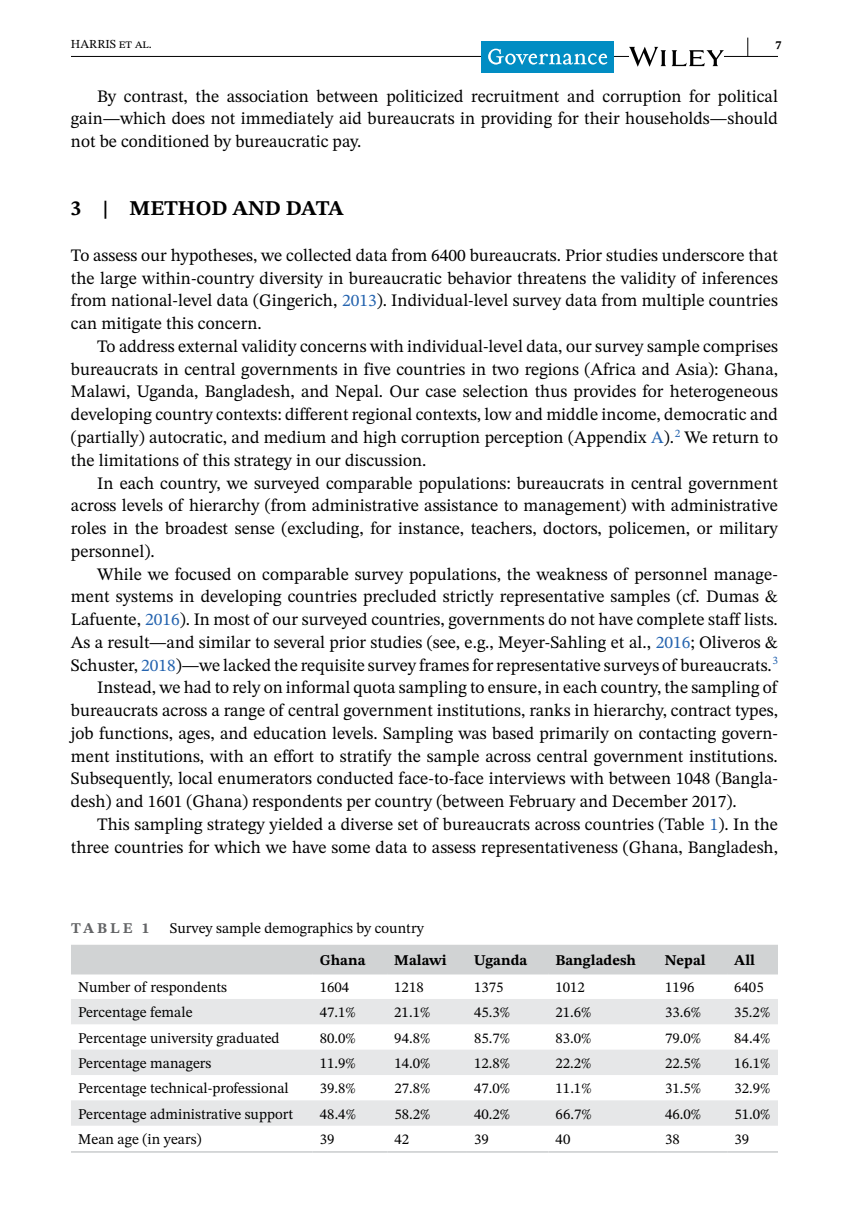
<style>
.page{position:relative;width:849px;height:1221px;background:#fff}
.page>*{position:absolute;margin:0;border:0;box-sizing:border-box;transform-origin:0 0}
.t1{font:700 21px "STIX Two Text";color:#000}
.t2{font:17.5px/22.8px "STIX Two Text";color:#000;text-align:justify}
.t3{font:14.88px "STIX Two Text";color:#000}
.t4{font:700 14.88px "STIX Two Text";color:#000}
.t5{font:700 14.88px "STIX Two Text";letter-spacing:.2em;color:#636466}
.t6{font:12.25px "STIX Two Text";color:#000}
.t7{font:700 12.25px "STIX Two Text";color:#000}
.s1{color:#2564af}
</style>
<div class="page">
<hr style="left:71px;top:56px;width:706px;height:1px;background:#000">
<div style="left:481px;top:41px;width:133px;height:31px;background:#018dc3"></div>
<svg style="left:488px;top:49px;width:119px;height:16px"></svg>
<svg style="left:628px;top:47px;width:95px;height:20px"></svg>
<svg style="left:747px;top:38px;width:1px;height:18px"></svg>
<div style="left:71px;top:944px;width:706px;height:28px;background:#d1d3d4"></div>
<svg style="left:71px;top:999px;width:706px;height:126px;fill:#e6e7e8"></svg>
<hr style="left:71px;top:972px;width:241px;height:2px;background:#d1d3d4">
<hr style="left:312px;top:972px;width:75px;height:2px;background:#d1d3d4">
<hr style="left:387px;top:972px;width:80px;height:2px;background:#d1d3d4">
<hr style="left:467px;top:972px;width:81px;height:2px;background:#d1d3d4">
<hr style="left:548px;top:972px;width:109px;height:2px;background:#d1d3d4">
<hr style="left:657px;top:972px;width:70px;height:2px;background:#d1d3d4">
<hr style="left:727px;top:972px;width:50px;height:2px;background:#d1d3d4">
<hr style="left:71px;top:1150px;width:241px;height:2px;background:#d1d3d4">
<hr style="left:312px;top:1150px;width:75px;height:2px;background:#d1d3d4">
<hr style="left:387px;top:1150px;width:80px;height:2px;background:#d1d3d4">
<hr style="left:467px;top:1150px;width:81px;height:2px;background:#d1d3d4">
<hr style="left:548px;top:1150px;width:109px;height:2px;background:#d1d3d4">
<hr style="left:657px;top:1150px;width:70px;height:2px;background:#d1d3d4">
<hr style="left:727px;top:1150px;width:50px;height:2px;background:#d1d3d4">
<p class="t6" style="left:71px;top:35px;width:82px">HARRIS et al.</p>
<p class="t7" style="left:775px;top:36px;width:8px">7</p>
<p class="t2" style="left:71px;top:84px;width:708px;text-indent:26px">By contrast, the association between politicized recruitment and corruption for political gain—which does not immediately aid bureaucrats in providing for their households—should not be conditioned by bureaucratic pay.</p>
<p class="t1" style="left:71px;top:193px;width:274px">3 | METHOD AND DATA</p>
<p class="t2" style="left:71px;top:243px;width:708px">To assess our hypotheses, we collected data from 6400 bureaucrats. Prior studies underscore that the large within-country diversity in bureaucratic behavior threatens the validity of inferences from national-level data (Gingerich, <span class="s1">2013</span>). Individual-level survey data from multiple countries can mitigate this concern.</p>
<p class="t2" style="left:71px;top:334px;width:708px;text-indent:26px">To address external validity concerns with individual-level data, our survey sample comprises bureaucrats in central governments in five countries in two regions (Africa and Asia): Ghana, Malawi, Uganda, Bangladesh, and Nepal. Our case selection thus provides for heterogeneous developing country contexts: different regional contexts, low and middle income, democratic and (partially) autocratic, and medium and high corruption perception (Appendix <span class="s1">A</span>).<sup>2</sup> We return to the limitations of this strategy in our discussion.</p>
<p class="t2" style="left:71px;top:471px;width:708px;text-indent:26px">In each country, we surveyed comparable populations: bureaucrats in central government across levels of hierarchy (from administrative assistance to management) with administrative roles in the broadest sense (excluding, for instance, teachers, doctors, policemen, or military personnel).</p>
<p class="t2" style="left:97px;top:562px;width:682px">While we focused on comparable survey populations, the weakness of personnel manage-</p>
<p class="t2" style="left:71px;top:585px;width:708px">ment systems in developing countries precluded strictly representative samples (cf. Dumas &amp;</p>
<p class="t2" style="left:71px;top:607px;width:708px">Lafuente, <span class="s1">2016</span>). In most of our surveyed countries, governments do not have complete staff lists.</p>
<p class="t2" style="left:71px;top:630px;width:708px">As a result—and similar to several prior studies (see, e.g., Meyer-Sahling et al., <span class="s1">2016</span>; Oliveros &amp;</p>
<p class="t2" style="left:71px;top:653px;width:708px">Schuster, <span class="s1">2018</span>)—we lacked the requisite survey frames for representative surveys of bureaucrats.<sup>3</sup></p>
<p class="t2" style="left:97px;top:676px;width:681px">Instead, we had to rely on informal quota sampling to ensure, in each country, the sampling of</p>
<p class="t2" style="left:71px;top:698px;width:708px">bureaucrats across a range of central government institutions, ranks in hierarchy, contract types,</p>
<p class="t2" style="left:71px;top:721px;width:708px">job functions, ages, and education levels. Sampling was based primarily on contacting govern-</p>
<p class="t2" style="left:71px;top:744px;width:708px">ment institutions, with an effort to stratify the sample across central government institutions.</p>
<p class="t2" style="left:71px;top:767px;width:708px">Subsequently, local enumerators conducted face-to-face interviews with between 1048 (Bangla-</p>
<p class="t2" style="left:71px;top:789px;width:667px">desh) and 1601 (Ghana) respondents per country (between February and December 2017).</p>
<p class="t2" style="left:97px;top:812px;width:682px">This sampling strategy yielded a diverse set of bureaucrats across countries (Table <span class="s1">1</span>). In the</p>
<p class="t2" style="left:71px;top:835px;width:708px">three countries for which we have some data to assess representativeness (Ghana, Bangladesh,</p>
<p class="t5" style="left:71px;top:917px;width:79px">TABLE 1</p>
<p class="t3" style="left:170px;top:917px;width:255px">Survey sample demographics by country</p>
<p class="t4" style="left:319px;top:949px;width:47px">Ghana</p>
<p class="t4" style="left:394px;top:949px;width:54px">Malawi</p>
<p class="t4" style="left:474px;top:949px;width:55px">Uganda</p>
<p class="t4" style="left:555px;top:949px;width:82px">Bangladesh</p>
<p class="t4" style="left:664px;top:949px;width:42px">Nepal</p>
<p class="t4" style="left:734px;top:949px;width:22px">All</p>
<p class="t3" style="left:78px;top:976px;width:150px">Number of respondents</p>
<p class="t3" style="left:320px;top:976px;width:31px">1604</p>
<p class="t3" style="left:394px;top:976px;width:31px">1218</p>
<p class="t3" style="left:474px;top:976px;width:31px">1375</p>
<p class="t3" style="left:555px;top:976px;width:31px">1012</p>
<p class="t3" style="left:664px;top:976px;width:31px">1196</p>
<p class="t3" style="left:734px;top:976px;width:31px">6405</p>
<p class="t3" style="left:78px;top:1001px;width:116px">Percentage female</p>
<p class="t3" style="left:320px;top:1001px;width:38px">47.1%</p>
<p class="t3" style="left:394px;top:1001px;width:38px">21.1%</p>
<p class="t3" style="left:474px;top:1001px;width:38px">45.3%</p>
<p class="t3" style="left:555px;top:1001px;width:38px">21.6%</p>
<p class="t3" style="left:664px;top:1001px;width:38px">33.6%</p>
<p class="t3" style="left:734px;top:1001px;width:38px">35.2%</p>
<p class="t3" style="left:78px;top:1026px;width:203px">Percentage university graduated</p>
<p class="t3" style="left:320px;top:1026px;width:38px">80.0%</p>
<p class="t3" style="left:394px;top:1026px;width:38px">94.8%</p>
<p class="t3" style="left:474px;top:1026px;width:38px">85.7%</p>
<p class="t3" style="left:555px;top:1026px;width:38px">83.0%</p>
<p class="t3" style="left:664px;top:1026px;width:38px">79.0%</p>
<p class="t3" style="left:734px;top:1026px;width:38px">84.4%</p>
<p class="t3" style="left:78px;top:1052px;width:135px">Percentage managers</p>
<p class="t3" style="left:320px;top:1052px;width:38px">11.9%</p>
<p class="t3" style="left:394px;top:1052px;width:38px">14.0%</p>
<p class="t3" style="left:474px;top:1052px;width:38px">12.8%</p>
<p class="t3" style="left:555px;top:1052px;width:38px">22.2%</p>
<p class="t3" style="left:665px;top:1052px;width:38px">22.5%</p>
<p class="t3" style="left:734px;top:1052px;width:38px">16.1%</p>
<p class="t3" style="left:78px;top:1077px;width:212px">Percentage technical-professional</p>
<p class="t3" style="left:320px;top:1077px;width:38px">39.8%</p>
<p class="t3" style="left:394px;top:1077px;width:38px">27.8%</p>
<p class="t3" style="left:474px;top:1077px;width:38px">47.0%</p>
<p class="t3" style="left:555px;top:1077px;width:38px">11.1%</p>
<p class="t3" style="left:665px;top:1077px;width:38px">31.5%</p>
<p class="t3" style="left:734px;top:1077px;width:38px">32.9%</p>
<p class="t3" style="left:78px;top:1102px;width:216px">Percentage administrative support</p>
<p class="t3" style="left:320px;top:1102px;width:38px">48.4%</p>
<p class="t3" style="left:394px;top:1102px;width:38px">58.2%</p>
<p class="t3" style="left:474px;top:1102px;width:38px">40.2%</p>
<p class="t3" style="left:555px;top:1102px;width:38px">66.7%</p>
<p class="t3" style="left:665px;top:1102px;width:38px">46.0%</p>
<p class="t3" style="left:734px;top:1102px;width:38px">51.0%</p>
<p class="t3" style="left:78px;top:1128px;width:125px">Mean age (in years)</p>
<p class="t3" style="left:320px;top:1128px;width:16px">39</p>
<p class="t3" style="left:394px;top:1128px;width:16px">42</p>
<p class="t3" style="left:474px;top:1128px;width:16px">39</p>
<p class="t3" style="left:555px;top:1128px;width:16px">40</p>
<p class="t3" style="left:665px;top:1128px;width:16px">38</p>
<p class="t3" style="left:734px;top:1128px;width:16px">39</p>
</div>
